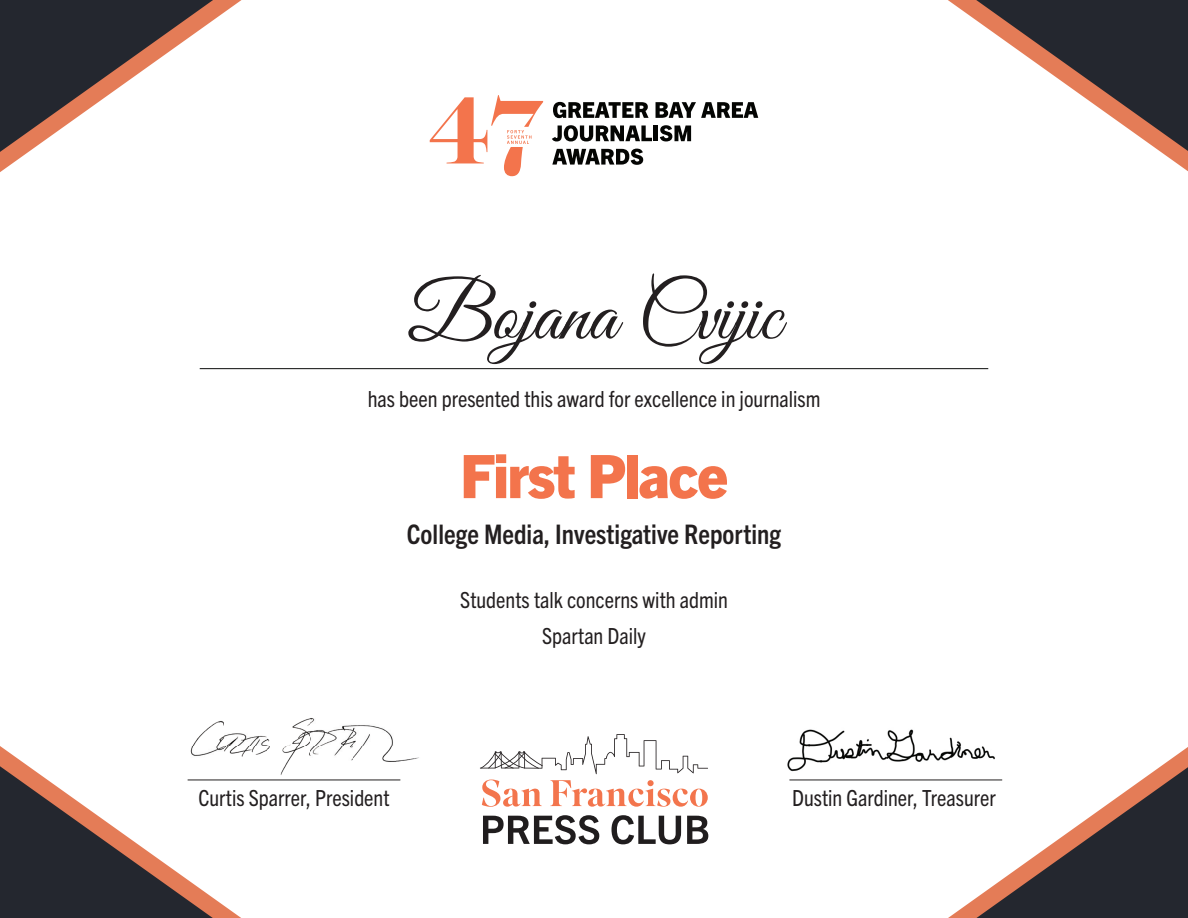
<style>
.page{position:relative;width:1188px;height:918px;background:#fff}
.page>*{position:absolute;margin:0;border:0;box-sizing:border-box;transform-origin:0 0}
.t1{font:81px "Great Vibes";color:#231f20}
.t2{font:800 60px "Trade Gothic Next LT Pro";letter-spacing:-.03em;color:#f3744c}
.t3{font:700 condensed 27px "Trade Gothic Next";color:#231f20}
.t4{font:condensed 22.5px/36px "Trade Gothic Next";color:#231f20;text-align:center}
</style>
<div class="page">
<img style="left:787px;top:729px;width:197px;height:43px">
<img style="left:192px;top:718px;width:227px;height:63px">
<hr style="left:188px;top:780px;width:212px;height:1px;background:#231f20">
<hr style="left:789px;top:780px;width:213px;height:1px;background:#231f20">
<svg style="left:553px;top:102px;width:96px;height:16px"></svg>
<svg style="left:656px;top:102px;width:102px;height:16px"></svg>
<svg style="left:552px;top:125px;width:100px;height:16px"></svg>
<hr style="left:654px;top:126px;width:4px;height:15px;background:#040503">
<svg style="left:660px;top:125px;width:31px;height:16px"></svg>
<svg style="left:552px;top:149px;width:91px;height:16px"></svg>
<svg style="left:430px;top:95px;width:113px;height:81px"></svg>
<svg style="left:948px;top:747px;width:240px;height:171px"></svg>
<svg style="left:0;top:0;width:242px;height:172px"></svg>
<svg style="left:0;top:746px;width:241px;height:172px"></svg>
<svg style="left:948px;top:0;width:240px;height:171px"></svg>
<svg style="left:480px;top:734px;width:228px;height:40px"></svg>
<svg style="left:483px;top:815px;width:116px;height:29px"></svg>
<svg style="left:612px;top:815px;width:69px;height:29px"></svg>
<svg style="left:687px;top:816px;width:21px;height:28px"></svg>
<svg style="left:482px;top:780px;width:60px;height:27px"></svg>
<svg style="left:550px;top:780px;width:158px;height:27px"></svg>
<hr style="left:200px;top:368px;width:788px;height:1px;background:#0b0c0b">
<h1 class="t1" style="left:408px;top:270px;width:374px">Bojana Cvijic</h1>
<p class="t4" style="left:368px;top:381px;width:454px">has been presented this award for excellence in journalism</p>
<h2 class="t2" style="left:460px;top:435px;width:269px">First Place</h2>
<p class="t3" style="left:407px;top:518px;width:376px">College Media, Investigative Reporting</p>
<p class="t4" style="left:460px;top:582px;width:269px">Students talk concerns with admin<br>Spartan Daily</p>
<p class="t4" style="left:198px;top:779px;width:193px">Curtis Sparrer, President</p>
<p class="t4" style="left:792px;top:779px;width:205px">Dustin Gardiner, Treasurer</p>
</div>
